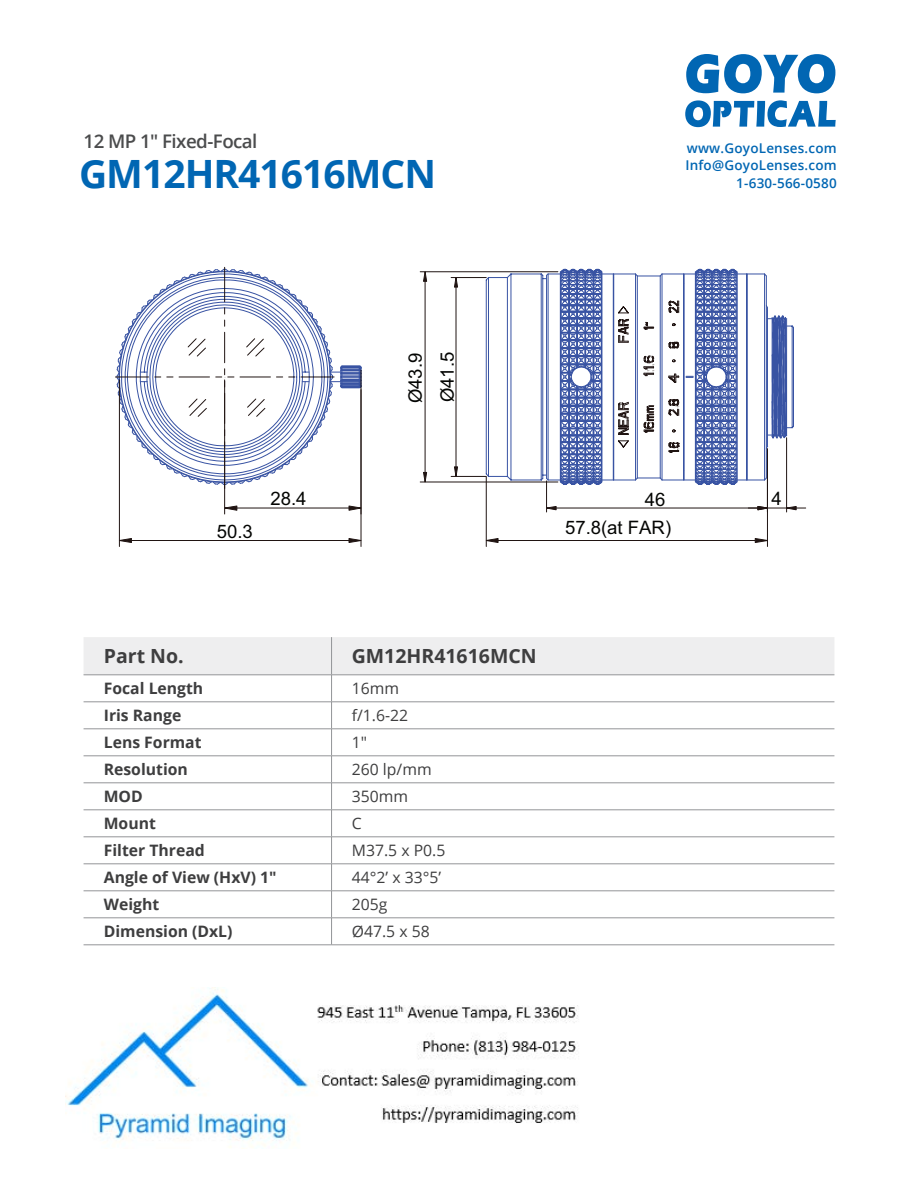
<style>
.page{position:relative;width:918px;height:1188px;background:#fff}
.page>*{position:absolute;margin:0;border:0;box-sizing:border-box;transform-origin:0 0}
.t1{font:700 39px "Open Sans";letter-spacing:-.025em;color:#0166b3}
.t2{font:700 19.5px "Open Sans";color:#3e3e3f}
.t3{font:600 18.75px "Open Sans";letter-spacing:-.03em;color:#4b4c4d}
.t4{font:18.6px/32.1px "Arial";color:#040503}
.t5{font:700 15.75px "Open Sans";color:#3e3e3f}
.t6{font:15.75px "Open Sans";color:#3e3e3f}
.t7{font:600 13.5px/17.4px "Open Sans";letter-spacing:.015em;color:#0166b3;text-align:right}
</style>
<div class="page">
<svg style="left:686px;top:54px;width:149px;height:39px"></svg>
<svg style="left:685px;top:100px;width:151px;height:27px"></svg>
<svg style="left:84px;top:637px;width:750px;height:308px"></svg>
<hr style="left:84px;top:945px;width:248px;height:1px;background:#939598">
<hr style="left:332px;top:945px;width:502px;height:1px;background:#939598">
<svg style="left:485px;top:268px;width:321px;height:279px"></svg>
<svg style="left:559px;top:277px;width:209px;height:234px"></svg>
<svg style="left:458px;top:271px;width:101px;height:240px"></svg>
<hr style="left:224px;top:267px;width:1px;height:35px;background:#201412">
<svg style="left:116px;top:268px;width:342px;height:275px"></svg>
<hr style="left:115px;top:377px;width:34px;height:1px;background:#201412">
<img style="left:65px;top:988px;width:513px;height:159px">
<p class="t3" style="left:84px;top:128px;width:175px">12 MP 1″ Fixed-Focal</p>
<p class="t1" style="left:79px;top:146px;width:359px">GM12HR41616MCN</p>
<p class="t7" style="left:685px;top:139px;width:153px">www.GoyoLenses.com<br>Info@GoyoLenses.com<br>1-630-566-0580</p>
<p class="t4" style="left:217px;top:515px;width:38px">50.3</p>
<p class="t4" style="left:270px;top:482px;width:38px">28.4</p>
<p class="t4" style="left:399px;top:403px;width:53px;rotate:-90deg">Ø43.9<br>Ø41.5</p>
<p class="t4" style="left:565px;top:486px;width:108px;line-height:28.3px;text-indent:80px">46<br>57.8(at FAR)</p>
<p class="t4" style="left:772px;top:482px;width:12px">4</p>
<p class="t2" style="left:104px;top:642px;width:81px">Part No.</p>
<p class="t2" style="left:352px;top:642px;width:186px">GM12HR41616MCN</p>
<p class="t5" style="left:104px;top:678px;width:101px">Focal Length</p>
<p class="t6" style="left:352px;top:678px;width:49px">16mm</p>
<p class="t5" style="left:104px;top:704px;width:79px">Iris Range</p>
<p class="t6" style="left:352px;top:705px;width:58px">f/1.6-22</p>
<p class="t5" style="left:104px;top:731px;width:99px">Lens Format</p>
<p class="t6" style="left:352px;top:732px;width:17px">1″</p>
<p class="t5" style="left:104px;top:758px;width:86px">Resolution</p>
<p class="t6" style="left:352px;top:759px;width:81px">260 lp/mm</p>
<p class="t5" style="left:104px;top:785px;width:41px">MOD</p>
<p class="t6" style="left:352px;top:786px;width:58px">350mm</p>
<p class="t5" style="left:104px;top:812px;width:54px">Mount</p>
<p class="t6" style="left:352px;top:813px;width:11px">C</p>
<p class="t5" style="left:104px;top:839px;width:103px">Filter Thread</p>
<p class="t6" style="left:352px;top:840px;width:95px">M37.5 x P0.5</p>
<p class="t5" style="left:104px;top:866px;width:174px">Angle of View (HxV) 1″</p>
<p class="t6" style="left:352px;top:867px;width:91px">44°2’ x 33°5’</p>
<p class="t5" style="left:104px;top:893px;width:57px">Weight</p>
<p class="t6" style="left:352px;top:894px;width:37px">205g</p>
<p class="t5" style="left:104px;top:920px;width:130px">Dimension (DxL)</p>
<p class="t6" style="left:352px;top:921px;width:79px">Ø47.5 x 58</p>
</div>
